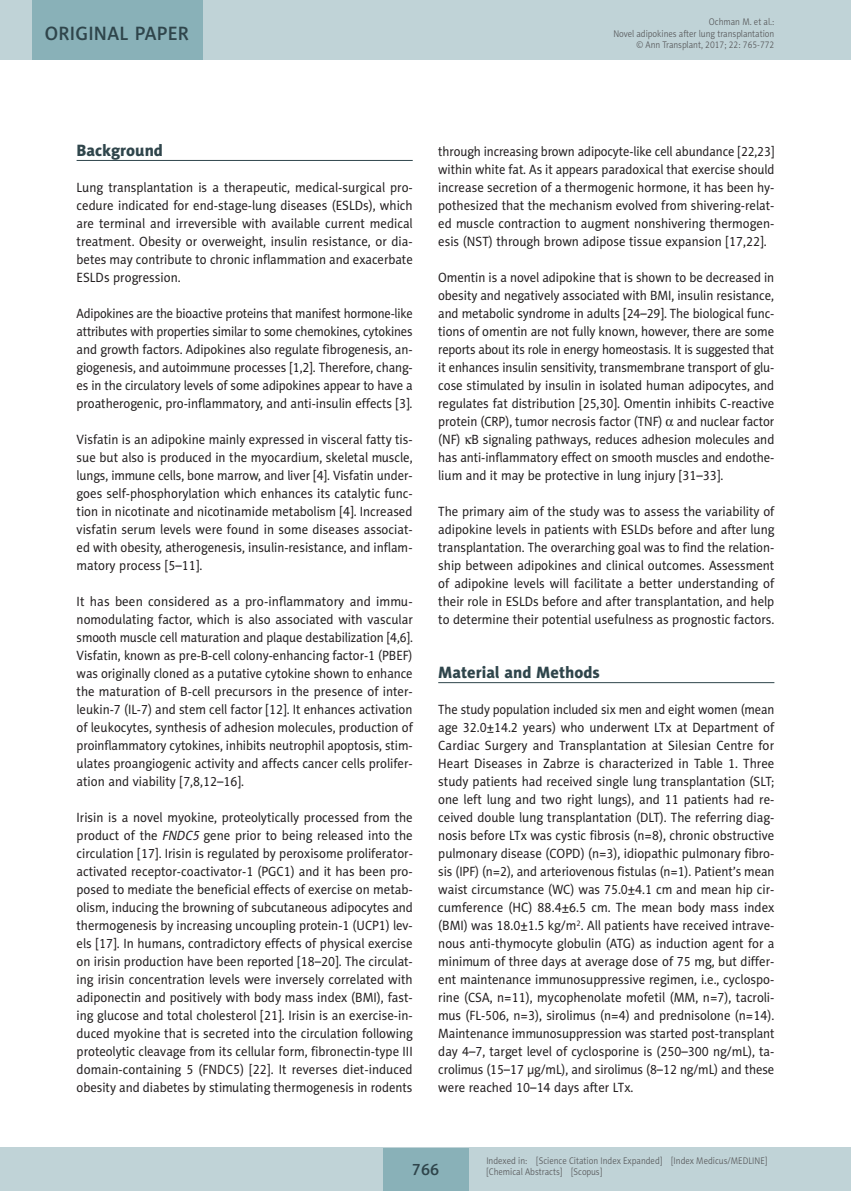
<style>
.page{position:relative;width:851px;height:1191px;background:#fff}
.page>*{position:absolute;margin:0;border:0;box-sizing:border-box;transform-origin:0 0}
.t1{font:19.5px "Naomi Sans EFN Medium";letter-spacing:.015em;color:#2f454b}
.AT_Headline_1{font:16.5px "Naomi Sans EFN Heavy";color:#2f454b}
.t2{font:16.5px "Naomi Sans EFN Medium";color:#2f454b}
.AT_Body{font:13.5px/18px "Naomi Sans EFN";color:#231f20;text-align:justify;scale:.95 1}
.AT_Body-2{font:13.5px/18px "Naomi Sans EFN";color:#231f20;text-align:justify;scale:.93 1}
.AT_Body-3{font:13.5px/18px "Naomi Sans EFN";color:#231f20;text-align:justify;scale:.96 1}
.AT_pagina_zywa{font:9.75px/11.2px "Naomi Sans EFN Light";color:#57585a;text-align:right;scale:.9 1}
.AT_pagina_sygnatura{font:9.75px "Naomi Sans EFN Light";color:#57585a;scale:.9 1}
.s1{font-style:italic}
.s2{font-family:"Standard Sym L"}
</style>
<div class="page">
<hr style="left:77px;top:160px;width:335px;height:1px;background:#2f454b">
<hr style="left:438px;top:682px;width:336px;height:1px;background:#2f454b">
<div style="left:0;top:1148px;width:850px;height:43px;background:#c0d3d7"></div>
<div style="left:383px;top:1147px;width:85px;height:43px;background:#89b1b8"></div>
<div style="left:0;top:0;width:850px;height:60px;background:#c0d3d7"></div>
<hr style="left:850px;top:0;width:1px;height:60px;background:#c0d3d7">
<div style="left:32px;top:0;width:170px;height:60px;background:#89b1b8"></div>
<h1 class="t1" style="left:45px;top:22px;width:146px">ORIGINAL PAPER</h1>
<p class="AT_pagina_zywa" style="left:613px;top:16px;width:180px">Ochman M. et al.:<br>Novel adipokines after lung transplantation</p>
<p class="AT_pagina_sygnatura" style="left:636px;top:39px;width:155px">© Ann Transplant, 2017; 22: 765-772</p>
<p class="AT_Headline_1" style="left:77px;top:140px;width:88px">Background</p>
<p class="AT_Body" style="left:77px;top:178px;width:355px">Lung transplantation is a therapeutic, medical-surgical pro&shy;cedure indicated for end-stage-lung diseases (ESLDs), which are terminal and irreversible with available current medical treatment. Obesity or overweight, insulin resistance, or dia&shy;betes may contribute to chronic inflammation and exacerbate ESLDs progression.</p>
<p class="AT_Body-2" style="left:77px;top:304px;width:363px">Adipokines are the bioactive proteins that manifest hormone-like attributes with properties similar to some chemokines, cytokines and growth factors. Adipokines also regulate fibrogenesis, an&shy;giogenesis, and autoimmune processes [1,2]. Therefore, chang&shy;es in the circulatory levels of some adipokines appear to have a proatherogenic, pro-inflammatory, and anti-insulin effects [3].</p>
<p class="AT_Body" style="left:77px;top:430px;width:355px">Visfatin is an adipokine mainly expressed in visceral fatty tis&shy;sue but also is produced in the myocardium, skeletal muscle, lungs, immune cells, bone marrow, and liver [4]. Visfatin under&shy;goes self<span class="s1">-</span>phosphorylation which enhances its catalytic func&shy;tion in nicotinate and nicotinamide metabolism [4]. Increased visfatin serum levels were found in some diseases associat&shy;ed with obesity, atherogenesis, insulin-resistance, and inflam&shy;matory process [5–11].</p>
<p class="AT_Body-3" style="left:77px;top:592px;width:352px">It has been considered as a pro-inflammatory and immu&shy;nomodulating factor, which is also associated with vascular smooth muscle cell maturation and plaque destabilization [4,6].<br>Visfatin, known as pre-B-cell colony-enhancing factor-1 (PBEF) was originally cloned as a putative cytokine shown to enhance the maturation of B-cell precursors in the presence of inter&shy;leukin-7 (IL-7) and stem cell factor [12]. It enhances activation of leukocytes, synthesis of adhesion molecules, production of proinflammatory cytokines, inhibits neutrophil apoptosis, stim&shy;ulates proangiogenic activity and affects cancer cells prolifer&shy;ation and viability [7,8,12–16].</p>
<p class="AT_Body" style="left:77px;top:808px;width:355px">Irisin is a novel myokine, proteolytically processed from the product of the <span class="s1">FNDC5</span> gene prior to being released into the circulation [17]. Irisin is regulated by peroxisome proliferator&shy;activated receptor-coactivator-1 (PGC1) and it has been pro&shy;posed to mediate the beneficial effects of exercise on metab&shy;olism, inducing the browning of subcutaneous adipocytes and thermogenesis by increasing uncoupling protein-1 (UCP1) lev&shy;els [17]. In humans, contradictory effects of physical exercise on irisin production have been reported [18–20]. The circulat&shy;ing irisin concentration levels were inversely correlated with adiponectin and positively with body mass index (BMI), fast&shy;ing glucose and total cholesterol [21]. Irisin is an exercise-in&shy;duced myokine that is secreted into the circulation following proteolytic cleavage from its cellular form, fibronectin-type III domain-containing 5 (FNDC5) [22]. It reverses diet-induced obesity and diabetes by stimulating thermogenesis in rodents</p>
<p class="AT_Body-2" style="left:438px;top:142px;width:363px">through increasing brown adipocyte-like cell abundance [22,23] within white fat. As it appears paradoxical that exercise should increase secretion of a thermogenic hormone, it has been hy&shy;pothesized that the mechanism evolved from shivering-relat&shy;ed muscle contraction to augment nonshivering thermogen&shy;esis (NST) through brown adipose tissue expansion [17,22].</p>
<p class="AT_Body" style="left:438px;top:268px;width:355px">Omentin is a novel adipokine that is shown to be decreased in obesity and negatively associated with BMI, insulin resistance, and metabolic syndrome in adults [24–29]. The biological func&shy;tions of omentin are not fully known, however, there are some reports about its role in energy homeostasis. It is suggested that it enhances insulin sensitivity, transmembrane transport of glu&shy;cose stimulated by insulin in isolated human adipocytes, and regulates fat distribution [25,30]. Omentin inhibits C-reactive protein (CRP), tumor necrosis factor (TNF) <span class="s2">a</span> and nuclear factor (NF) <span class="s2">k</span>B signaling pathways, reduces adhesion molecules and has anti-inflammatory effect on smooth muscles and endothe&shy;lium and it may be protective in lung injury [31–33].</p>
<p class="AT_Body" style="left:438px;top:502px;width:355px">The primary aim of the study was to assess the variability of adipokine levels in patients with ESLDs before and after lung transplantation. The overarching goal was to find the relation&shy;ship between adipokines and clinical outcomes. Assessment of adipokine levels will facilitate a better understanding of their role in ESLDs before and after transplantation, and help to determine their potential usefulness as prognostic factors.</p>
<p class="AT_Headline_1" style="left:438px;top:662px;width:163px">Material and Methods</p>
<p class="AT_Body-2" style="left:438px;top:700px;width:363px">The study population included six men and eight women (mean age 32.0±14.2 years) who underwent LTx at Department of Cardiac Surgery and Transplantation at Silesian Centre for Heart Diseases in Zabrze is characterized in Table 1. Three study patients had received single lung transplantation (SLT; one left lung and two right lungs), and 11 patients had re&shy;ceived double lung transplantation (DLT). The referring diag&shy;nosis before LTx was cystic fibrosis (n=8), chronic obstructive pulmonary disease (COPD) (n=3), idiopathic pulmonary fibro&shy;sis (IPF) (n=2), and arteriovenous fistulas (n=1). Patient’s mean waist circumstance (WC) was 75.0±4.1 cm and mean hip cir&shy;cumference (HC) 88.4±6.5 cm. The mean body mass index (BMI) was 18.0±1.5 kg/m<sup>2</sup>. All patients have received intrave&shy;nous anti-thymocyte globulin (ATG) as induction agent for a minimum of three days at average dose of 75 mg, but differ&shy;ent maintenance immunosuppressive regimen, i.e., cyclospo&shy;rine (CSA, n=11), mycophenolate mofetil (MM, n=7), tacroli&shy;mus (FL-506, n=3), sirolimus (n=4) and prednisolone (n=14).<br>Maintenance immunosuppression was started post-transplant day 4–7, target level of cyclosporine is (250–300 ng/mL), ta&shy;crolimus (15–17 μg/mL), and sirolimus (8–12 ng/mL) and these were reached 10–14 days after LTx.</p>
<p class="t2" style="left:412px;top:1160px;width:29px">766</p>
<p class="AT_pagina_zywa" style="left:486px;top:1155px;width:313px;text-align:left">Indexed in: [Science Citation Index Expanded] [Index Medicus/MEDLINE] [Chemical Abstracts] [Scopus]</p>
</div>
